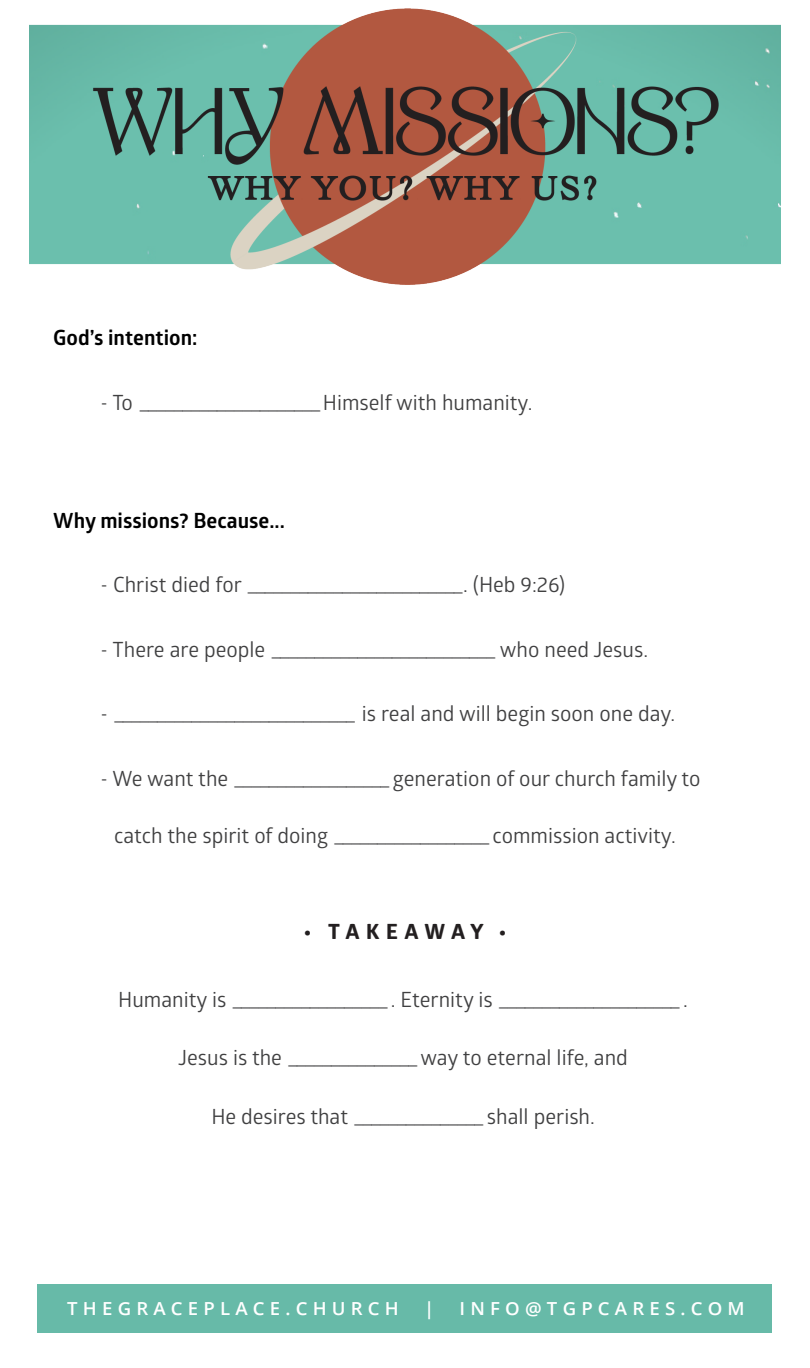
<style>
.page{position:relative;width:810px;height:1368px;background:#fff}
.page>*{position:absolute;margin:0;border:0;box-sizing:border-box;transform-origin:0 0}
.t1{font:21px "Glober";color:#404041}
.t2{font:700 21px "Glober";color:#000}
.t3{font:700 21px "Globerx";letter-spacing:.275em;color:#231f20}
.t4{font:600 18px "Open Sans";letter-spacing:.28em;color:#fff}
</style>
<div class="page">
<div style="left:38px;top:1284px;width:734px;height:48px;background:#67baa8"></div>
<img style="left:30px;top:8px;width:750px;height:277px">
<p class="t2" style="left:53px;top:323px;width:146px">God’s intention:</p>
<p class="t1" style="left:101px;top:388px;width:433px">- To _____________________ Himself with humanity.</p>
<p class="t2" style="left:53px;top:505px;width:233px">Why missions? Because...</p>
<p class="t1" style="left:101px;top:570px;width:466px">- Christ died for _________________________ . (Heb 9:26)</p>
<p class="t1" style="left:101px;top:634px;width:549px">- There are people __________________________ who need Jesus.</p>
<p class="t1" style="left:101px;top:699px;width:576px">- ____________________________ is real and will begin soon one day.</p>
<p class="t1" style="left:101px;top:763px;width:602px">- We want the __________________ generation of our church family to</p>
<p class="t1" style="left:114px;top:820px;width:563px">catch the spirit of doing __________________ commission activity.</p>
<p class="t3" style="left:304px;top:916px;width:204px">• TAKEAWAY •</p>
<p class="t1" style="left:118px;top:985px;width:571px">Humanity is __________________ . Eternity is _____________________ .</p>
<p class="t1" style="left:178px;top:1043px;width:451px">Jesus is the _______________way to eternal life, and</p>
<p class="t1" style="left:211px;top:1102px;width:385px">He desires that _______________ shall perish.</p>
<p class="t4" style="left:67px;top:1296px;width:333px">THEGRACEPLACE.CHURCH</p>
<p class="t4" style="left:424px;top:1296px;width:12px">|</p>
<p class="t4" style="left:460px;top:1296px;width:287px">INFO@TGPCARES.COM</p>
</div>
